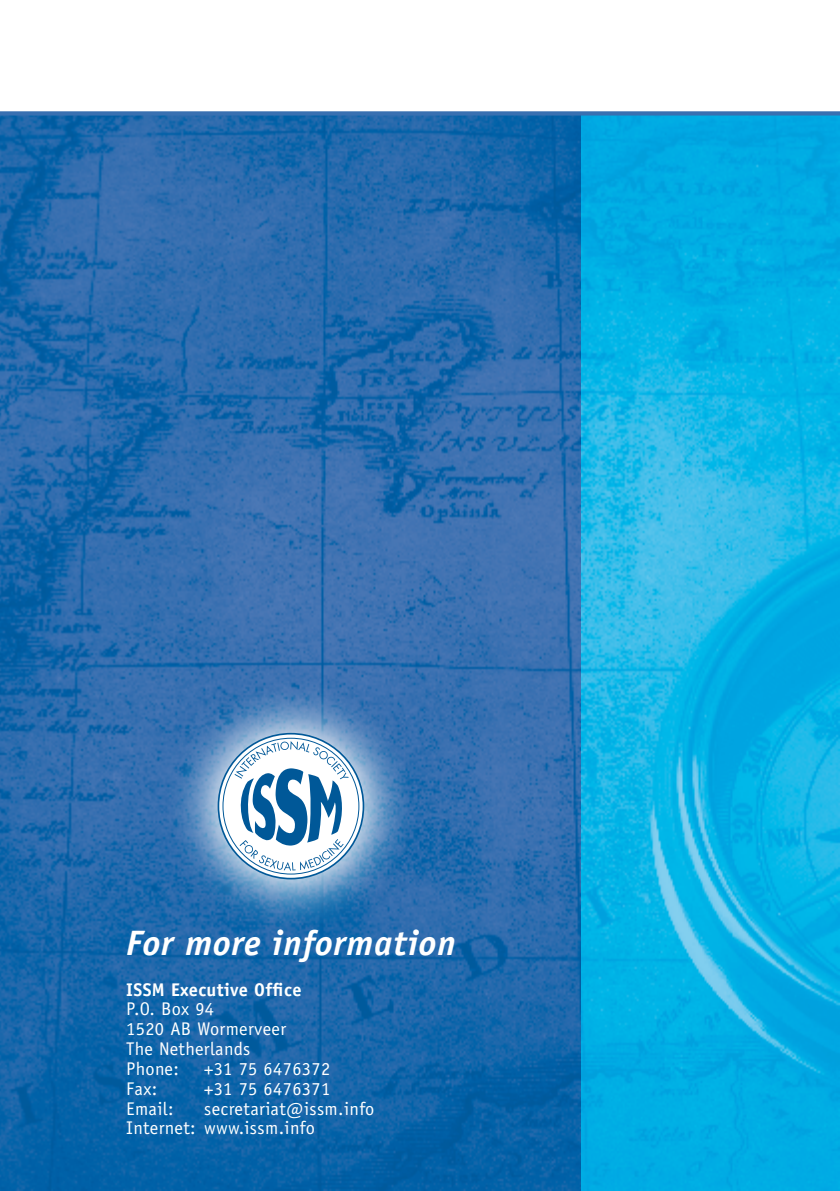
<style>
.page{position:relative;width:840px;height:1191px;background:#fff}
.page>*{position:absolute;margin:0;border:0;box-sizing:border-box;transform-origin:0 0}
.t1{font:italic 700 35.4px "Officina Sans";letter-spacing:.02em;color:#fff}
.t2{font:18.4px/19.8px "Officina Sans";letter-spacing:.02em;color:#fff}
.t3{font:700 18.4px "Officina Sans";letter-spacing:.01em;color:#fff}
</style>
<div class="page">
<img style="left:0;top:116px;width:581px;height:1075px">
<img style="left:581px;top:116px;width:258px;height:1075px">
<div style="left:0;top:111px;width:839px;height:5px;background:#3970b1"></div>
<svg style="left:163px;top:678px;width:255px;height:256px;background:#457eb7"></svg>
<svg style="left:218px;top:733px;width:145px;height:145px"></svg>
<svg style="left:234px;top:741px;width:114px;height:129px"></svg>
<h1 class="t1" style="left:126px;top:921px;width:331px">For more information</h1>
<p class="t3" style="left:126px;top:978px;width:177px">ISSM Executive Office</p>
<p class="t2" style="left:126px;top:999px;width:161px">P.O. Box 94<br>1520 AB Wormerveer<br>The Netherlands<br>Phone:</p>
<p class="t2" style="left:204px;top:1058px;width:127px">+31 75 6476372</p>
<p class="t2" style="left:126px;top:1078px;width:33px">Fax:</p>
<p class="t2" style="left:204px;top:1078px;width:127px">+31 75 6476371</p>
<p class="t2" style="left:126px;top:1098px;width:49px">Email:</p>
<p class="t2" style="left:126px;top:1098px;width:249px;text-indent:78px">secretariat@issm.info<br>Internet: www.issm.info</p>
</div>
